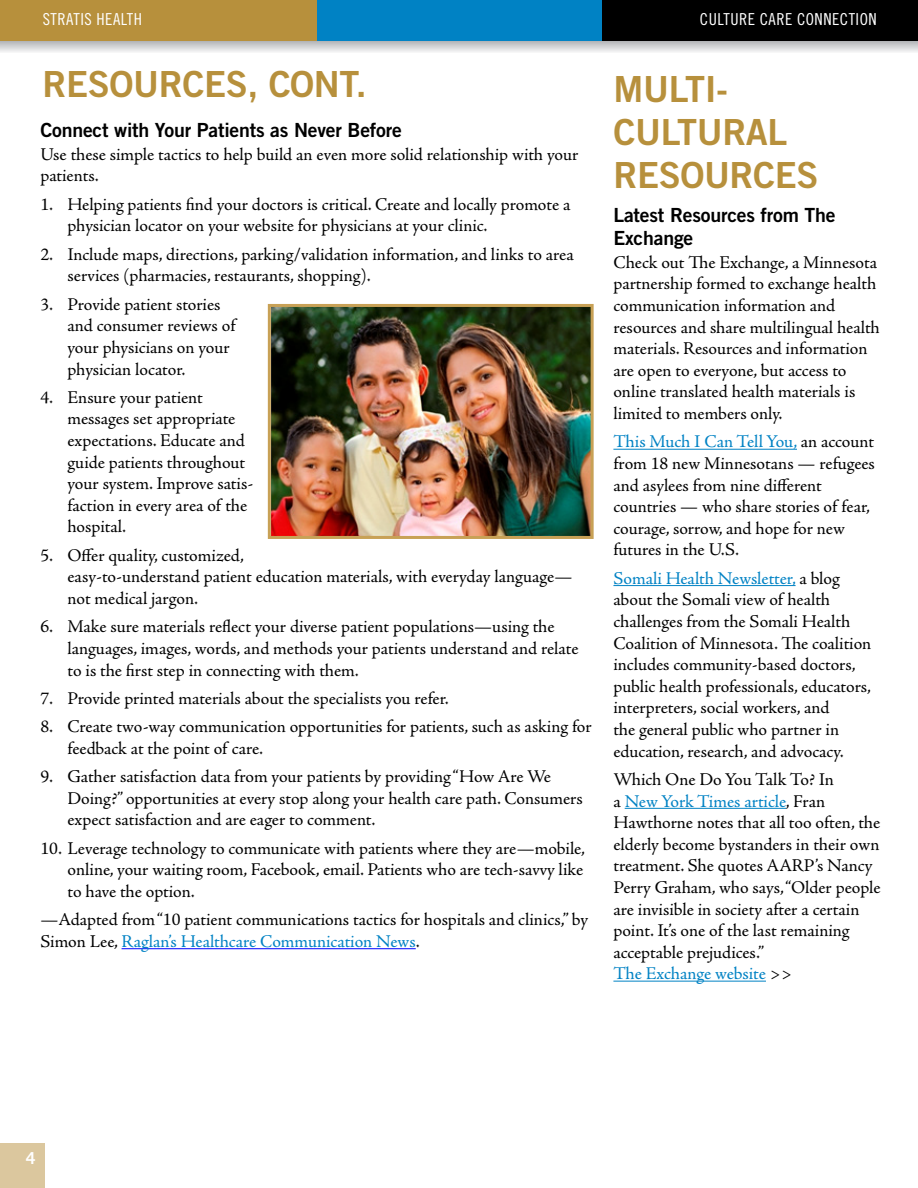
<style>
.page{position:relative;width:918px;height:1188px;background:#fff}
.page>*{position:absolute;margin:0;border:0;box-sizing:border-box;transform-origin:0 0}
.Section_Headers_KMH{font:36px/43.2px "Trade Gothic LT Std Bd 2";letter-spacing:-.01em;color:#b7903c}
.Head_3{font:19.5px/23.4px "Trade Gothic LT Std Bd 2";letter-spacing:-.01em;color:#000}
.Body_text{font:18px/21.6px "Adobe Jenson Pro";letter-spacing:-.005em;color:#000}
.t1{font:16.5px "Trade Gothic LT Std Cn 18";letter-spacing:.03em;color:#fff}
.t2{font:700 16.5px "Trade Gothic LT Std";color:#fff}
.s1{color:#0082c4}
</style>
<div class="page">
<hr style="left:122px;top:948px;width:294px;height:1px;background:#00f">
<hr style="left:613px;top:449px;width:184px;height:1px;background:#0082c4">
<hr style="left:613px;top:585px;width:183px;height:1px;background:#0082c4">
<hr style="left:625px;top:808px;width:161px;height:1px;background:#0082c4">
<hr style="left:613px;top:981px;width:153px;height:1px;background:#0082c4">
<img style="left:272px;top:308px;width:318px;height:227px">
<div style="left:268px;top:304px;width:326px;height:235px;border:3px solid #c8a156"></div>
<svg style="left:1px;top:40px;width:917px;height:12px;background:#c5c9ca"></svg>
<div style="left:602px;top:0;width:316px;height:40px;background:#000"></div>
<div style="left:317px;top:0;width:285px;height:40px;background:#0082c4"></div>
<div style="left:0;top:0;width:317px;height:40px;background:#b7903c"></div>
<div style="left:0;top:1143px;width:45px;height:45px;background:#dbc79e"></div>
<p class="t1" style="left:43px;top:10px;width:101px">STRATIS HEALTH</p>
<p class="t1" style="left:700px;top:10px;width:178px">CULTURE CARE CONNECTION</p>
<p class="Section_Headers_KMH" style="left:43px;top:62px;width:326px">RESOURCES, CONT.</p>
<p class="Head_3" style="left:40px;top:118px;width:363px">Connect with Your Patients as Never Before</p>
<p class="Body_text" style="left:40px;top:144px;width:539px">Use these simple tactics to help build an even more solid relationship with your patients.</p>
<p class="Body_text" style="left:68px;top:194px;width:504px;text-indent:-27px">1. Helping patients find your doctors is critical. Create and locally promote a physician locator on your website for physicians at your clinic.</p>
<p class="Body_text" style="left:68px;top:244px;width:508px;text-indent:-27px">2. Include maps, directions, parking/validation information, and links to area services (pharmacies, restaurants, shopping).</p>
<p class="Body_text" style="left:68px;top:294px;width:169px;text-indent:-27px">3. Provide patient stories and consumer reviews of your physicians on your physician locator.</p>
<p class="Body_text" style="left:68px;top:387px;width:187px;text-indent:-27px">4. Ensure your patient messages set appropriate expectations. Educate and guide patients throughout your system. Improve satis&shy;faction in every area of the hospital.</p>
<p class="Body_text" style="left:68px;top:545px;width:506px;text-indent:-27px">5. Offer quality, customized,<br>easy-to-understand patient education materials, with everyday language— not medical jargon.</p>
<p class="Body_text" style="left:68px;top:616px;width:513px;text-indent:-27px">6. Make sure materials reflect your diverse patient populations—using the languages, images, words, and methods your patients understand and relate to is the first step in connecting with them.</p>
<p class="Body_text" style="left:40px;top:688px;width:410px">7. Provide printed materials about the specialists you refer.</p>
<p class="Body_text" style="left:68px;top:716px;width:526px;text-indent:-27px">8. Create two-way communication opportunities for patients, such as asking for feedback at the point of care.</p>
<p class="Body_text" style="left:68px;top:766px;width:517px;text-indent:-27px">9. Gather satisfaction data from your patients by providing “How Are We<br>Doing?” opportunities at every stop along your health care path. Consumers expect satisfaction and are eager to comment.</p>
<p class="Body_text" style="left:68px;top:838px;width:519px;text-align:justify;text-indent:-27px">10. Leverage technology to communicate with patients where they are—mobile, online, your waiting room, Facebook, email. Patients who are tech-savvy like to have the option.</p>
<p class="Body_text" style="left:40px;top:909px;width:549px">—Adapted from “10 patient communications tactics for hospitals and clinics,” by<br>Simon Lee, <span class="s1">Raglan’s Healthcare Communication News</span>.</p>
<p class="Section_Headers_KMH" style="left:613px;top:67px;width:207px">MULTI-<br>CULTURAL<br>RESOURCES</p>
<p class="Head_3" style="left:613px;top:203px;width:224px">Latest Resources from The<br>Exchange</p>
<p class="Body_text" style="left:613px;top:252px;width:268px">Check out The Exchange, a Minnesota partnership formed to exchange health communication information and resources and share multilingual health materials. Resources and information are open to everyone, but access to online translated health materials is limited to members only.</p>
<p class="Body_text" style="left:613px;top:431px;width:263px"><span class="s1">This Much I Can Tell You,</span> an account from 18 new Minnesotans — refugees and asylees from nine different countries — who share stories of fear, courage, sorrow, and hope for new futures in the U.S.</p>
<p class="Body_text" style="left:613px;top:568px;width:259px"><span class="s1">Somali Health Newsletter,</span> a blog about the Somali view of health challenges from the Somali Health Coalition of Minnesota. The coalition includes community-based doctors, public health professionals, educators, interpreters, social workers, and<br>the general public who partner in education, research, and advocacy.</p>
<p class="Body_text" style="left:613px;top:769px;width:269px">Which One Do You Talk To? In<br>a <span class="s1">New York Times article</span>, Fran Hawthorne notes that all too often, the elderly become bystanders in their own treatment. She quotes AARP’s Nancy Perry Graham, who says, “Older people are invisible in society after a certain point. It’s one of the last remaining acceptable prejudices.”<br><span class="s1">The Exchange website</span> &gt;&gt;</p>
<p class="t2" style="left:26px;top:1148px;width:11px">4</p>
</div>
